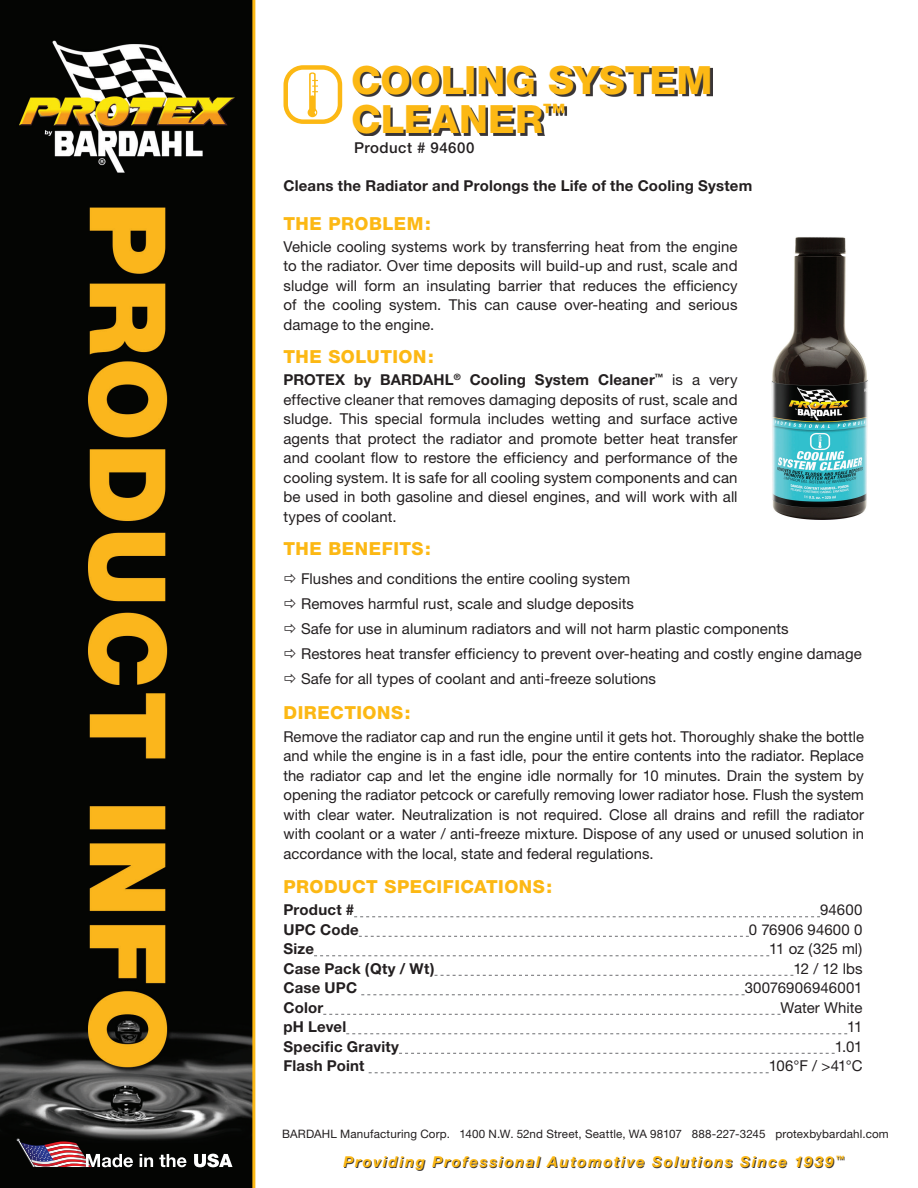
<style>
.page{position:relative;width:918px;height:1188px;background:#fff}
.page>*{position:absolute;margin:0;border:0;box-sizing:border-box;transform-origin:0 0}
.t1{font:800 39px/39px "Helvetica Neue";color:#fcb814}
.t2{font:800 18px "Helvetica Neue";letter-spacing:.03em;color:#fcb814}
.t3{font:15px/19.5px "Helvetica Neue";letter-spacing:.005em;color:#231f20;text-align:justify}
.t4{font:700 15px "Helvetica Neue";letter-spacing:.015em;color:#231f20}
.t5{font:italic 700 15px "Helvetica Neue";letter-spacing:.115em;color:#fcb814}
.t6{font:500 15px "Helvetica Neue";letter-spacing:.035em;color:#231f20}
.t7{font:11.55px "Helvetica Neue";letter-spacing:.015em;color:#231f20}
.s1{font-weight:700}
</style>
<div class="page">
<img style="left:0;top:0;width:252px;height:1188px">
<hr style="left:252px;top:0;width:3px;height:1188px;background:#fcb814">
<svg style="left:17px;top:1138px;width:116px;height:29px;background:#5e464e"></svg>
<svg style="left:140px;top:1154px;width:13px;height:13px"></svg>
<svg style="left:159px;top:1154px;width:28px;height:13px"></svg>
<svg style="left:194px;top:1154px;width:39px;height:13px"></svg>
<svg style="left:354px;top:916px;width:466px;height:1px"></svg>
<svg style="left:359px;top:936px;width:390px;height:1px"></svg>
<svg style="left:314px;top:955px;width:455px;height:1px"></svg>
<svg style="left:435px;top:975px;width:358px;height:1px"></svg>
<svg style="left:361px;top:994px;width:384px;height:1px"></svg>
<svg style="left:323px;top:1014px;width:458px;height:1px"></svg>
<svg style="left:346px;top:1033px;width:501px;height:1px"></svg>
<svg style="left:399px;top:1053px;width:436px;height:1px"></svg>
<svg style="left:369px;top:1072px;width:400px;height:1px"></svg>
<div style="left:355px;top:68px;width:358px;height:68px;background:#231f20;opacity:.9"></div>
<svg style="left:284px;top:65px;width:58px;height:59px"></svg>
<img style="left:771px;top:237px;width:97px;height:283px">
<h1 class="t1" style="left:351px;top:60px;width:363px">COOLING SYSTEM<br>CLEANER<sup>™</sup></h1>
<p class="t6" style="left:354px;top:139px;width:122px">Product # 94600</p>
<p class="t4" style="left:284px;top:176px;width:470px">Cleans the Radiator and Prolongs the Life of the Cooling System</p>
<p class="t2" style="left:284px;top:213px;width:149px">THE PROBLEM:</p>
<p class="t3" style="left:284px;top:237px;width:456px">Vehicle cooling systems work by transferring heat from the engine to the radiator. Over time deposits will build-up and rust, scale and sludge will form an insulating barrier that reduces the efficiency of the cooling system. This can cause over-heating and serious damage to the engine.</p>
<p class="t2" style="left:284px;top:346px;width:152px">THE SOLUTION:</p>
<p class="t3" style="left:284px;top:370px;width:456px"><span class="s1">PROTEX by BARDAHL</span><sup>®</sup> <span class="s1">Cooling System Cleaner</span><sup>™</sup> is a very effective cleaner that removes damaging deposits of rust, scale and sludge. This special formula includes wetting and surface active agents that protect the radiator and promote better heat transfer and coolant flow to restore the efficiency and performance of the cooling system. It is safe for all cooling system components and can be used in both gasoline and diesel engines, and will work with all types of coolant.</p>
<p class="t2" style="left:284px;top:538px;width:149px">THE BENEFITS:</p>
<p class="t3" style="left:301px;top:566px;width:562px;line-height:24.9px;text-align:left">Flushes and conditions the entire cooling system<br>Removes harmful rust, scale and sludge deposits<br>Safe for use in aluminum radiators and will not harm plastic components<br>Restores heat transfer efficiency to prevent over-heating and costly engine damage Safe for all types of coolant and anti-freeze solutions</p>
<p class="t2" style="left:284px;top:702px;width:128px">DIRECTIONS:</p>
<p class="t3" style="left:284px;top:726px;width:582px">Remove the radiator cap and run the engine until it gets hot. Thoroughly shake the bottle and while the engine is in a fast idle, pour the entire contents into the radiator. Replace the radiator cap and let the engine idle normally for 10 minutes. Drain the system by opening the radiator petcock or carefully removing lower radiator hose. Flush the system with clear water. Neutralization is not required. Close all drains and refill the radiator with coolant or a water / anti-freeze mixture. Dispose of any used or unused solution in accordance with the local, state and federal regulations.</p>
<p class="t2" style="left:284px;top:876px;width:270px">PRODUCT SPECIFICATIONS:</p>
<p class="t4" style="left:284px;top:901px;width:72px">Product #</p>
<p class="t3" style="left:820px;top:900px;width:44px">94600</p>
<p class="t4" style="left:284px;top:920px;width:77px">UPC Code</p>
<p class="t3" style="left:749px;top:919px;width:115px">0 76906 94600 0</p>
<p class="t4" style="left:284px;top:940px;width:32px">Size</p>
<p class="t3" style="left:769px;top:939px;width:95px">11 oz (325 ml)</p>
<p class="t4" style="left:284px;top:959px;width:153px">Case Pack (Qty / Wt)</p>
<p class="t3" style="left:793px;top:958px;width:71px">12 / 12 lbs</p>
<p class="t4" style="left:284px;top:979px;width:75px">Case UPC</p>
<p class="t3" style="left:745px;top:978px;width:119px">30076906946001</p>
<p class="t4" style="left:284px;top:998px;width:41px">Color</p>
<p class="t3" style="left:781px;top:997px;width:83px">Water White</p>
<p class="t4" style="left:284px;top:1018px;width:64px">pH Level</p>
<p class="t3" style="left:847px;top:1017px;width:17px">11</p>
<p class="t4" style="left:284px;top:1037px;width:117px">Specific Gravity</p>
<p class="t3" style="left:835px;top:1036px;width:29px">1.01</p>
<p class="t4" style="left:284px;top:1057px;width:82px">Flash Point</p>
<p class="t3" style="left:769px;top:1056px;width:95px">106°F / &gt;41°C</p>
<p class="t7" style="left:282px;top:1127px;width:608px">BARDAHL Manufacturing Corp. 1400 N.W. 52nd Street, Seattle, WA 98107 888-227-3245 protexbybardahl.com</p>
<p class="t5" style="left:343px;top:1152px;width:503px">Providing Professional Automotive Solutions Since 1939 <sup>™</sup><sup>™</sup></p>
</div>
